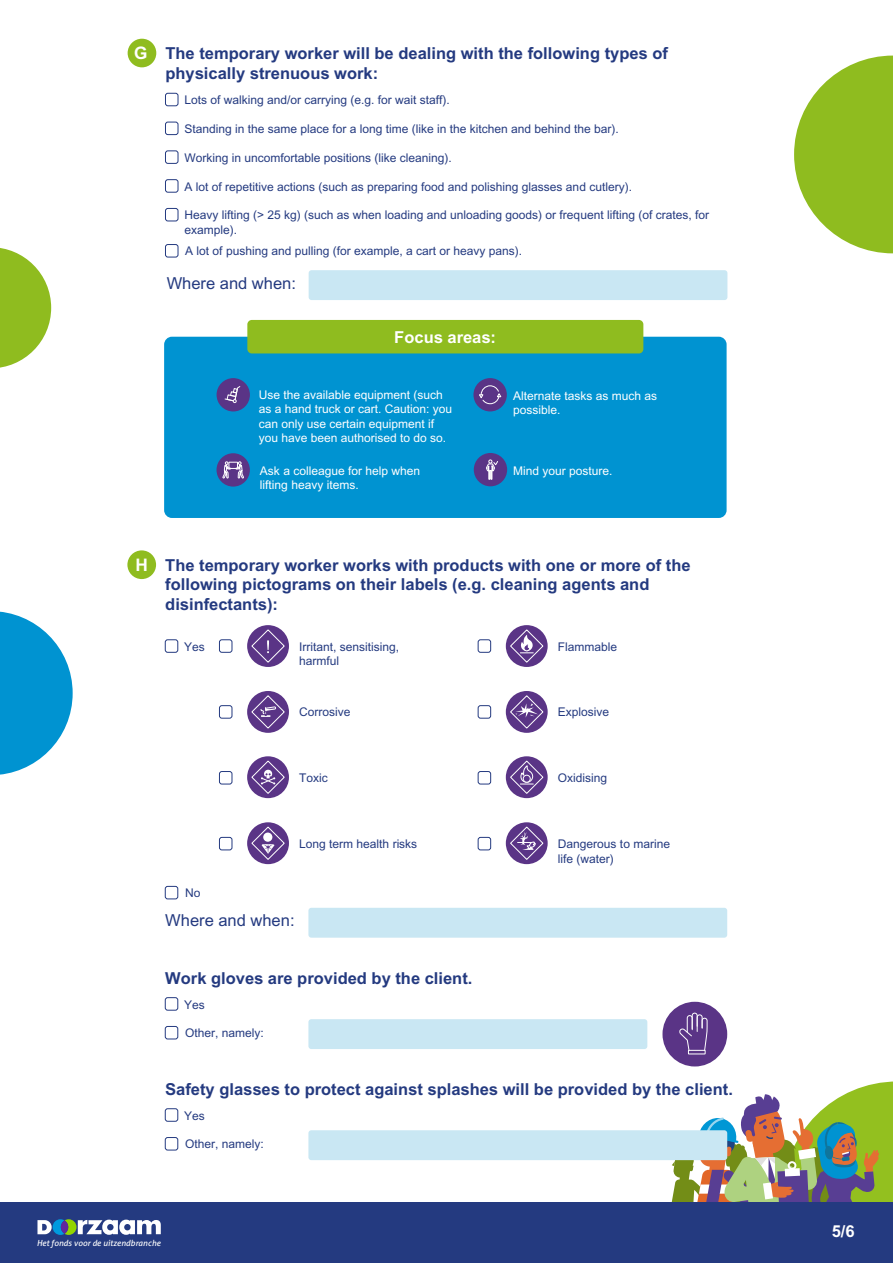
<style>
.page{position:relative;width:893px;height:1263px;background:#fff}
.page>*{position:absolute;margin:0;border:0;box-sizing:border-box;transform-origin:0 0}
.t1{font:700 17.25px "Arial";color:#fff}
.t2{font:700 16.5px/19.8px "Arial";color:#243a80}
.t3{font:16.5px "Arial";color:#243a80}
.t4{font:700 16.5px "Arial";color:#fff}
.t5{font:12px/14.4px "Arial";color:#243a80}
.t6{font:12px/14.4px "Arial";color:#fff}
.t7{font:italic 8.4px "Aller";color:#fff}
</style>
<div class="page">
<svg style="left:506px;top:625px;width:42px;height:42px"></svg>
<svg style="left:510px;top:629px;width:34px;height:34px"></svg>
<div style="left:247px;top:625px;width:42px;height:42px;background:#5a3486;border-radius:50%"></div>
<svg style="left:251px;top:629px;width:34px;height:34px"></svg>
<svg style="left:506px;top:691px;width:42px;height:42px"></svg>
<svg style="left:510px;top:695px;width:34px;height:34px"></svg>
<div style="left:247px;top:691px;width:42px;height:42px;background:#5a3486;border-radius:50%"></div>
<svg style="left:251px;top:695px;width:34px;height:34px"></svg>
<svg style="left:506px;top:756px;width:42px;height:42px"></svg>
<svg style="left:510px;top:760px;width:34px;height:34px"></svg>
<svg style="left:247px;top:756px;width:42px;height:42px"></svg>
<svg style="left:251px;top:760px;width:34px;height:34px"></svg>
<svg style="left:506px;top:822px;width:42px;height:42px"></svg>
<svg style="left:510px;top:826px;width:34px;height:34px"></svg>
<svg style="left:247px;top:822px;width:42px;height:42px"></svg>
<div style="left:128px;top:39px;width:28px;height:28px;background:#8fbc1f;border-radius:50%"></div>
<div style="left:165px;top:93px;width:13px;height:13px;border:1px solid #243a80;border-radius:2px"></div>
<div style="left:165px;top:244px;width:13px;height:13px;border:1px solid #243a80;border-radius:2px"></div>
<div style="left:309px;top:270px;width:418px;height:30px;background:#c9e7f3;border-radius:3px"></div>
<div style="left:165px;top:122px;width:13px;height:13px;border:1px solid #243a80;border-radius:2px"></div>
<div style="left:165px;top:150px;width:13px;height:14px;border:1px solid #243a80;border-radius:2px"></div>
<div style="left:165px;top:179px;width:13px;height:14px;border:1px solid #243a80;border-radius:2px"></div>
<div style="left:165px;top:208px;width:13px;height:13px;border:1px solid #243a80;border-radius:2px"></div>
<svg style="left:663px;top:1081px;width:230px;height:122px"></svg>
<div style="left:0;top:1203px;width:893px;height:60px;background:#243a80"></div>
<svg style="left:37px;top:1219px;width:124px;height:16px"></svg>
<svg style="left:61px;top:1220px;width:7px;height:14px"></svg>
<svg style="left:0;top:611px;width:73px;height:164px"></svg>
<svg style="left:0;top:248px;width:51px;height:120px"></svg>
<svg style="left:794px;top:56px;width:99px;height:197px"></svg>
<div style="left:164px;top:337px;width:563px;height:181px;background:#0093d1;border-radius:8px"></div>
<div style="left:247px;top:320px;width:396px;height:33px;background:#8fbc1f;border-radius:4px"></div>
<div style="left:217px;top:378px;width:33px;height:33px;background:#5a3486;border-radius:50%"></div>
<svg style="left:224px;top:386px;width:16px;height:17px"></svg>
<div style="left:473px;top:378px;width:34px;height:33px;background:#5a3486;border-radius:50%"></div>
<svg style="left:479px;top:385px;width:23px;height:19px"></svg>
<div style="left:217px;top:453px;width:33px;height:34px;background:#5a3486;border-radius:50%"></div>
<svg style="left:222px;top:461px;width:22px;height:26px"></svg>
<div style="left:474px;top:453px;width:33px;height:33px;background:#5a3486;border-radius:50%"></div>
<svg style="left:486px;top:460px;width:12px;height:20px"></svg>
<div style="left:127px;top:550px;width:29px;height:29px;background:#8fbc1f;border-radius:50%"></div>
<div style="left:165px;top:639px;width:13px;height:14px;border:1px solid #243a80;border-radius:2px"></div>
<div style="left:219px;top:639px;width:13px;height:14px;border:1px solid #243a80;border-radius:2px"></div>
<div style="left:219px;top:705px;width:13px;height:14px;border:1px solid #243a80;border-radius:2px"></div>
<div style="left:219px;top:771px;width:13px;height:13px;border:1px solid #243a80;border-radius:2px"></div>
<div style="left:219px;top:837px;width:13px;height:13px;border:1px solid #243a80;border-radius:2px"></div>
<div style="left:478px;top:639px;width:13px;height:14px;border:1px solid #243a80;border-radius:2px"></div>
<div style="left:478px;top:705px;width:13px;height:14px;border:1px solid #243a80;border-radius:2px"></div>
<div style="left:478px;top:771px;width:13px;height:13px;border:1px solid #243a80;border-radius:2px"></div>
<div style="left:478px;top:837px;width:13px;height:13px;border:1px solid #243a80;border-radius:2px"></div>
<div style="left:165px;top:886px;width:13px;height:13px;border:1px solid #243a80;border-radius:2px"></div>
<div style="left:308px;top:908px;width:419px;height:30px;background:#c9e7f3;border-radius:3px"></div>
<div style="left:165px;top:997px;width:13px;height:14px;border:1px solid #243a80;border-radius:2px"></div>
<div style="left:308px;top:1019px;width:339px;height:30px;background:#c9e7f3;border-radius:3px"></div>
<div style="left:165px;top:1026px;width:13px;height:13px;border:1px solid #243a80;border-radius:2px"></div>
<div style="left:165px;top:1108px;width:13px;height:14px;border:1px solid #243a80;border-radius:2px"></div>
<div style="left:308px;top:1130px;width:419px;height:30px;background:#c9e7f3;border-radius:3px"></div>
<div style="left:165px;top:1137px;width:13px;height:13px;border:1px solid #243a80;border-radius:2px"></div>
<svg style="left:251px;top:826px;width:34px;height:34px"></svg>
<div style="left:662px;top:1002px;width:65px;height:64px;background:#5a3486;border-radius:50%"></div>
<div style="left:688px;top:1050px;width:18px;height:4px;border:1px solid #fff"></div>
<svg style="left:679px;top:1012px;width:29px;height:39px"></svg>
<h1 class="t1" style="left:134px;top:43px;width:15px">G</h1>
<h2 class="t2" style="left:165px;top:43px;width:504px">The temporary worker will be dealing with the following types of physically strenuous work:</h2>
<p class="t5" style="left:184px;top:93px;width:267px">Lots of walking and/or carrying (e.g. for wait staff).</p>
<p class="t5" style="left:184px;top:122px;width:436px">Standing in the same place for a long time (like in the kitchen and behind the bar).</p>
<p class="t5" style="left:184px;top:150px;width:269px">Working in uncomfortable positions (like cleaning).</p>
<p class="t5" style="left:184px;top:179px;width:449px">A lot of repetitive actions (such as preparing food and polishing glasses and cutlery).</p>
<p class="t5" style="left:184px;top:208px;width:526px">Heavy lifting (&gt; 25 kg) (such as when loading and unloading goods) or frequent lifting (of crates, for example).</p>
<p class="t5" style="left:185px;top:244px;width:338px">A lot of pushing and pulling (for example, a cart or heavy pans).</p>
<h2 class="t3" style="left:167px;top:273px;width:131px">Where and when:</h2>
<h2 class="t4" style="left:394px;top:327px;width:103px">Focus areas:</h2>
<p class="t6" style="left:259px;top:388px;width:195px">Use the available equipment (such as a hand truck or cart. Caution: you can only use certain equipment if you have been authorised to do so.</p>
<p class="t6" style="left:260px;top:464px;width:162px">Ask a colleague for help when lifting heavy items.</p>
<p class="t6" style="left:513px;top:389px;width:146px">Alternate tasks as much as possible.</p>
<p class="t6" style="left:513px;top:463px;width:101px">Mind your posture.</p>
<h1 class="t1" style="left:136px;top:554px;width:14px">H</h1>
<h2 class="t2" style="left:165px;top:555px;width:527px">The temporary worker works with products with one or more of the following pictograms on their labels (e.g. cleaning agents and disinfectants):</h2>
<p class="t5" style="left:299px;top:639px;width:102px">Irritant, sensitising, harmful</p>
<p class="t5" style="left:558px;top:639px;width:61px">Flammable</p>
<p class="t5" style="left:184px;top:639px;width:22px">Yes</p>
<p class="t5" style="left:299px;top:705px;width:53px">Corrosive</p>
<p class="t5" style="left:558px;top:705px;width:53px">Explosive</p>
<p class="t5" style="left:299px;top:771px;width:30px">Toxic</p>
<p class="t5" style="left:558px;top:771px;width:51px">Oxidising</p>
<p class="t5" style="left:299px;top:837px;width:120px">Long term health risks</p>
<p class="t5" style="left:185px;top:886px;width:17px">No</p>
<h2 class="t3" style="left:165px;top:911px;width:131px">Where and when:</h2>
<h2 class="t2" style="left:165px;top:968px;width:309px">Work gloves are provided by the client.</h2>
<p class="t5" style="left:184px;top:997px;width:22px">Yes</p>
<p class="t5" style="left:185px;top:1026px;width:80px">Other, namely:</p>
<p class="t5" style="left:558px;top:837px;width:114px">Dangerous to marine life (water)</p>
<h2 class="t2" style="left:165px;top:1079px;width:569px">Safety glasses to protect against splashes will be provided by the client.</h2>
<p class="t5" style="left:184px;top:1108px;width:22px">Yes</p>
<p class="t5" style="left:185px;top:1137px;width:80px">Other, namely:</p>
<p class="t7" style="left:37px;top:1237px;width:125px">Het fonds voor de uitzendbranche</p>
<h2 class="t4" style="left:832px;top:1221px;width:24px">5/6</h2>
</div>
